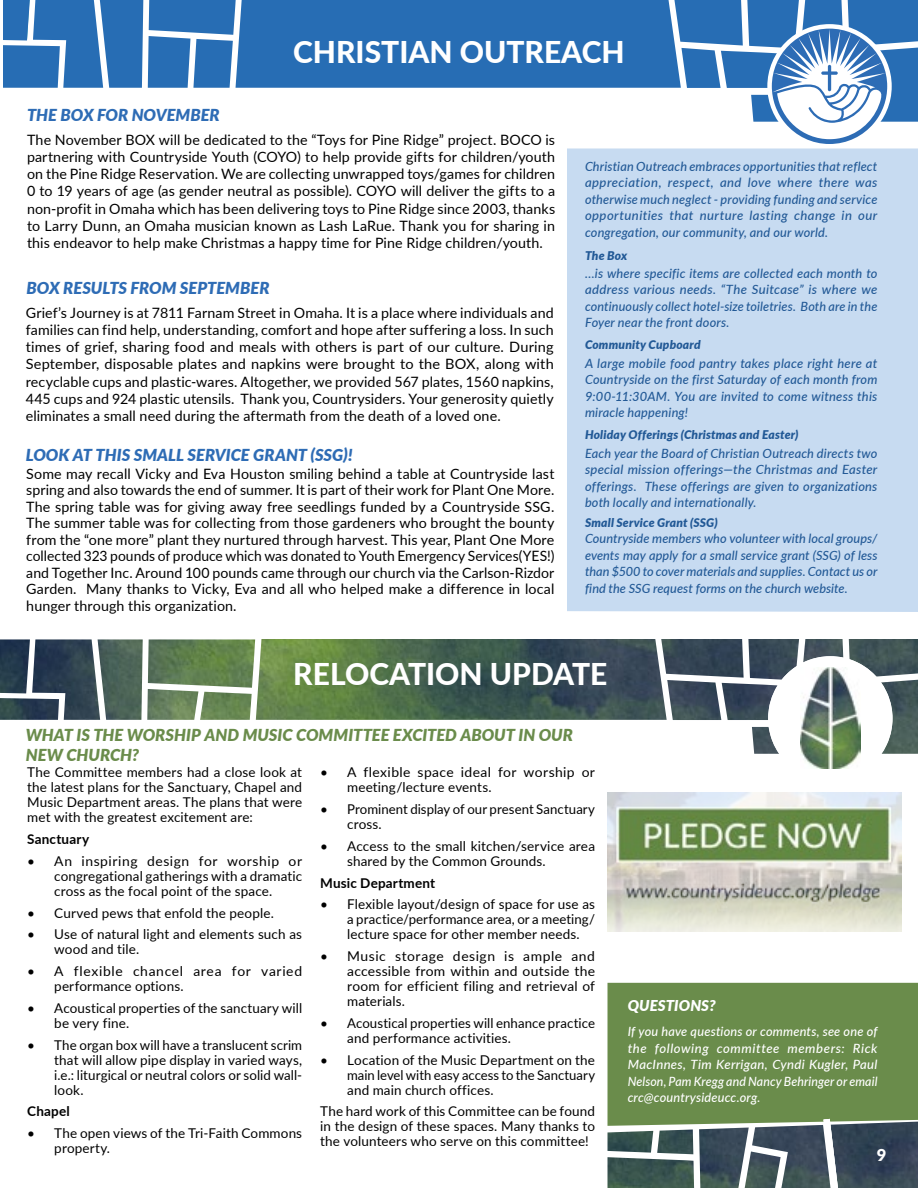
<style>
.page{position:relative;width:918px;height:1188px;background:#fff}
.page>*{position:absolute;margin:0;border:0;box-sizing:border-box;transform-origin:0 0}
.t1{font:800 30px "Lato";color:#fff}
.t2{font:italic 900 16.5px "Lato";color:#2e6cb5}
.t3{font:italic 900 16.5px/19.5px "Lato";color:#6a8c4b}
.t4{font:900 16.5px "Lato";color:#fff}
.t5{font:italic 900 15px "Lato";letter-spacing:.005em;color:#fff}
.t6{font:14.25px/17.2px "Lato";letter-spacing:.01em;color:#000;text-align:justify}
.t7{font:13.5px/15px "Lato";letter-spacing:.01em;color:#000;text-align:justify}
.t8{font:13.5px/15px "Lato";letter-spacing:.045em;color:#000}
.t9{font:700 13.5px "Lato";letter-spacing:.015em;color:#000}
.t10{font:italic 500 12.75px/16.5px "Lato";letter-spacing:.01em;color:#225996;text-align:justify}
.t11{font:italic 500 12.75px/16.5px "Lato";letter-spacing:.01em;color:#fff;text-align:justify}
.t12{font:italic 900 12px "Lato";letter-spacing:.015em;color:#225996}
</style>
<div class="page">
<div style="left:608px;top:983px;width:310px;height:143px;background:#6a8c4b"></div>
<img style="left:840px;top:1121px;width:78px;height:67px">
<img style="left:752px;top:1125px;width:72px;height:63px">
<img style="left:749px;top:1152px;width:32px;height:36px">
<img style="left:699px;top:1128px;width:50px;height:60px">
<img style="left:657px;top:1129px;width:36px;height:25px">
<img style="left:608px;top:1157px;width:86px;height:31px">
<img style="left:608px;top:1131px;width:45px;height:22px">
<svg style="left:824px;top:1119px;width:16px;height:69px"></svg>
<svg style="left:3px;top:0;width:915px;height:144px"></svg>
<img style="left:0;top:639px;width:918px;height:115px">
<div style="left:768px;top:656px;width:125px;height:125px;background:#fff;border-radius:50%"></div>
<img style="left:801px;top:667px;width:59px;height:102px">
<div style="left:567px;top:148px;width:351px;height:464px;background:#c7dbf1"></div>
<img style="left:608px;top:792px;width:293px;height:139px">
<h1 class="t1" style="left:293px;top:30px;width:333px">CHRISTIAN OUTREACH</h1>
<p class="t2" style="left:27px;top:103px;width:194px">THE BOX FOR NOVEMBER</p>
<p class="t6" style="left:27px;top:130px;width:530px">The November BOX will be dedicated to the “Toys for Pine Ridge” project. BOCO is partnering with Countryside Youth (COYO) to help provide gifts for children/youth on the Pine Ridge Reservation. We are collecting unwrapped toys/games for children 0 to 19 years of age (as gender neutral as possible). COYO will deliver the gifts to a non-profit in Omaha which has been delivering toys to Pine Ridge since 2003, thanks to Larry Dunn, an Omaha musician known as Lash LaRue. Thank you for sharing in this endeavor to help make Christmas a happy time for Pine Ridge children/youth.</p>
<p class="t2" style="left:27px;top:276px;width:244px">BOX RESULTS FROM SEPTEMBER</p>
<p class="t6" style="left:26px;top:303px;width:530px">Grief’s Journey is at 7811 Farnam Street in Omaha. It is a place where individuals and families can find help, understanding, comfort and hope after suffering a loss. In such times of grief, sharing food and meals with others is part of our culture. During September, disposable plates and napkins were brought to the BOX, along with recyclable cups and plastic-wares. Altogether, we provided 567 plates, 1560 napkins, 445 cups and 924 plastic utensils. Thank you, Countrysiders. Your generosity quietly eliminates a small need during the aftermath from the death of a loved one.</p>
<p class="t2" style="left:26px;top:442px;width:328px">LOOK AT THIS SMALL SERVICE GRANT (SSG)!</p>
<p class="t6" style="left:26px;top:465px;width:530px;line-height:16.5px">Some may recall Vicky and Eva Houston smiling behind a table at Countryside last spring and also towards the end of summer. It is part of their work for Plant One More.<br>The spring table was for giving away free seedlings funded by a Countryside SSG.<br>The summer table was for collecting from those gardeners who brought the bounty from the “one more” plant they nurtured through harvest. This year, Plant One More collected 323 pounds of produce which was donated to Youth Emergency Services(YES!) and Together Inc. Around 100 pounds came through our church via the Carlson-Rizdor Garden. Many thanks to Vicky, Eva and all who helped make a difference in local hunger through this organization.</p>
<p class="t10" style="left:585px;top:157px;width:294px">Christian Outreach embraces opportunities that reflect appreciation, respect, and love where there was otherwise much neglect - providing funding and service opportunities that nurture lasting change in our congregation, our community, and our world.</p>
<p class="t12" style="left:585px;top:246px;width:44px">The Box</p>
<p class="t10" style="left:585px;top:265px;width:294px">…is where specific items are collected each month to address various needs. “The Suitcase” is where we continuously collect hotel-size toiletries. Both are in the Foyer near the front doors.</p>
<p class="t12" style="left:585px;top:336px;width:117px">Community Cupboard</p>
<p class="t10" style="left:585px;top:354px;width:294px">A large mobile food pantry takes place right here at Countryside on the first Saturday of each month from 9:00-11:30AM. You are invited to come witness this miracle happening!</p>
<p class="t12" style="left:585px;top:426px;width:215px">Holiday Offerings (Christmas and Easter)</p>
<p class="t10" style="left:585px;top:444px;width:294px">Each year the Board of Christian Outreach directs two special mission offerings—the Christmas and Easter offerings. These offerings are given to organizations both locally and internationally.</p>
<p class="t10" style="left:585px;top:530px;width:294px">Countryside members who volunteer with local groups/ events may apply for a small service grant (SSG) of less than $500 to cover materials and supplies. Contact us or find the SSG request forms on the church website.</p>
<p class="t12" style="left:585px;top:513px;width:134px">Small Service Grant (SSG)</p>
<p class="t12" style="left:585px;top:517px;width:139px">Small Service Grants (SSG)</p>
<h1 class="t1" style="left:293px;top:652px;width:316px">RELOCATION UPDATE</h1>
<p class="t3" style="left:26px;top:725px;width:549px">WHAT IS THE WORSHIP AND MUSIC COMMITTEE EXCITED ABOUT IN OUR<br>NEW CHURCH?</p>
<p class="t7" style="left:27px;top:764px;width:276px">The Committee members had a close look at the latest plans for the Sanctuary, Chapel and Music Department areas. The plans that were met with the greatest excitement are:</p>
<p class="t9" style="left:27px;top:829px;width:63px">Sanctuary</p>
<p class="t7" style="left:54px;top:853px;width:249px;text-indent:-27px">• An inspiring design for worship or congregational gatherings with a dramatic cross as the focal point of the space.</p>
<p class="t7" style="left:27px;top:905px;width:248px">• Curved pews that enfold the people.</p>
<p class="t7" style="left:54px;top:926px;width:249px;text-indent:-27px">• Use of natural light and elements such as wood and tile.</p>
<p class="t8" style="left:54px;top:963px;width:249px;text-indent:-27px">• A flexible chancel area for varied performance options.</p>
<p class="t7" style="left:54px;top:1000px;width:249px;text-indent:-27px">• Acoustical properties of the sanctuary will be very fine.</p>
<p class="t7" style="left:54px;top:1037px;width:249px;text-indent:-27px">• The organ box will have a translucent scrim that will allow pipe display in varied ways, i.e.: liturgical or neutral colors or solid wall&shy;look.</p>
<p class="t9" style="left:27px;top:1102px;width:44px">Chapel</p>
<p class="t7" style="left:54px;top:1125px;width:249px;text-indent:-27px">• The open views of the Tri-Faith Commons property.</p>
<p class="t7" style="left:347px;top:764px;width:249px;text-indent:-27px">• A flexible space ideal for worship or meeting/lecture events.</p>
<p class="t7" style="left:347px;top:801px;width:249px;text-indent:-27px">• Prominent display of our present Sanctuary cross.</p>
<p class="t7" style="left:347px;top:838px;width:249px;text-indent:-27px">• Access to the small kitchen/service area shared by the Common Grounds.</p>
<p class="t9" style="left:320px;top:873px;width:116px">Music Department</p>
<p class="t7" style="left:347px;top:896px;width:249px;text-indent:-27px">• Flexible layout/design of space for use as a practice/performance area, or a meeting/ lecture space for other member needs.</p>
<p class="t7" style="left:347px;top:948px;width:249px;text-indent:-27px">• Music storage design is ample and accessible from within and outside the room for efficient filing and retrieval of materials.</p>
<p class="t7" style="left:347px;top:1015px;width:249px;text-indent:-27px">• Acoustical properties will enhance practice and performance activities.</p>
<p class="t7" style="left:347px;top:1052px;width:249px;text-indent:-27px">• Location of the Music Department on the main level with easy access to the Sanctuary and main church offices.</p>
<p class="t7" style="left:320px;top:1103px;width:276px">The hard work of this Committee can be found in the design of these spaces. Many thanks to the volunteers who serve on this committee!</p>
<p class="t5" style="left:628px;top:995px;width:90px">QUESTIONS?</p>
<p class="t11" style="left:628px;top:1023px;width:251px">If you have questions or comments, see one of the following committee members: Rick MacInnes, Tim Kerrigan, Cyndi Kugler, Paul Nelson, Pam Kregg and Nancy Behringer or email crc@countrysideucc.org.</p>
<p class="t4" style="left:877px;top:1143px;width:11px">9</p>
</div>
